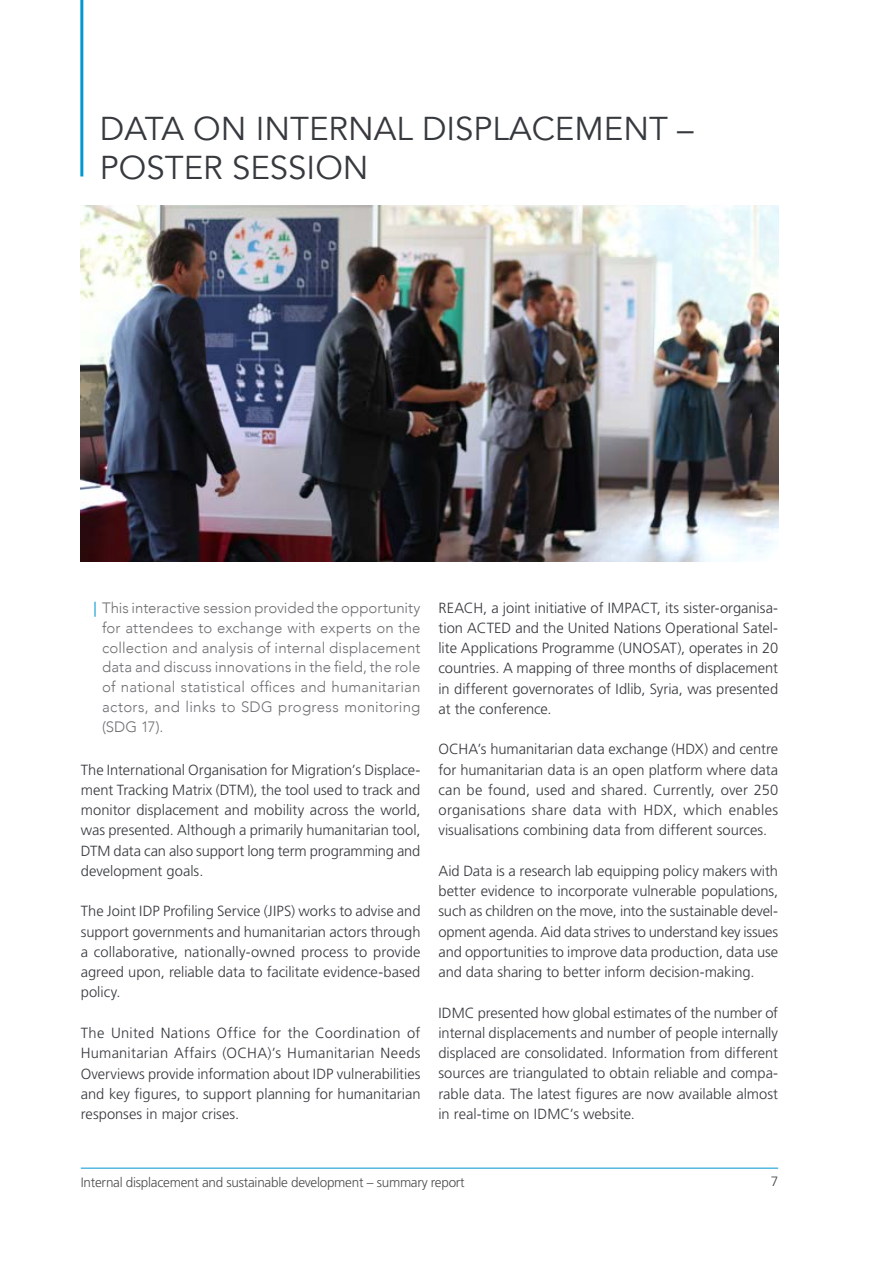
<style>
.page{position:relative;width:893px;height:1263px;background:#fff}
.page>*{position:absolute;margin:0;border:0;box-sizing:border-box;transform-origin:0 0}
.t1{font:33px/39px "Avenir";color:#36393d}
.t2{font:300 15px/20px "Avenir";letter-spacing:.02em;color:#6d6e71;text-align:justify}
.t3{font:300 14.7px/20.2px "Frutiger LT Std";letter-spacing:-.005em;color:#36393d;text-align:justify}
.t4{font:300 13.5px "Frutiger LT Std";letter-spacing:-.02em;color:#4d4d4f}
.t5{font:300 13.5px "Frutiger LT Std";color:#444344}
.s1{font-family:"Frutiger LT Std";color:#0098d1}
</style>
<div class="page">
<hr style="left:81px;top:1168px;width:697px;height:1px;background:#0098d1">
<hr style="left:80px;top:0;width:3px;height:176px;background:#0098d1">
<img style="left:80px;top:206px;width:698px;height:355px">
<h1 class="t1" style="left:100px;top:110px;width:595px">DATA ON I NTERNAL DISPLACEMENT –<br>POSTER SESSI ON</h1>
<p class="t2" style="left:102px;top:597px;width:320px;text-indent:-9px"><span class="s1">|</span> This interactive session provided the opportunity for attendees to exchange with experts on the collection and analysis of internal displacement data and discuss innovations in the field, the role of national statistical offices and humanitarian actors, and links to SDG progress monitoring (SDG 17).</p>
<p class="t3" style="left:81px;top:760px;width:341px">The International Organisation for Migration’s Displace&shy;ment Tracking Matrix (DTM), the tool used to track and monitor displacement and mobility across the world, was presented. Although a primarily humanitarian tool, DTM data can also support long term programming and development goals.</p>
<p class="t3" style="left:81px;top:901px;width:341px">The Joint IDP Profiling Service (JIPS) works to advise and support governments and humanitarian actors through a collaborative, nationally-owned process to provide agreed upon, reliable data to facilitate evidence-based policy.</p>
<p class="t3" style="left:81px;top:1023px;width:341px">The United Nations Office for the Coordination of Humanitarian Affairs (OCHA)’s Humanitarian Needs Overviews provide information about IDP vulnerabilities and key figures, to support planning for humanitarian responses in major crises.</p>
<p class="t3" style="left:438px;top:598px;width:341px">REACH, a joint initiative of IMPACT, its sister-organisa&shy;tion ACTED and the United Nations Operational Satel&shy;lite Applications Programme (UNOSAT), operates in 20 countries. A mapping of three months of displacement in different governorates of Idlib, Syria, was presented at the conference.</p>
<p class="t3" style="left:438px;top:739px;width:341px">OCHA’s humanitarian data exchange (HDX) and centre for humanitarian data is an open platform where data can be found, used and shared. Currently, over 250 organisations share data with HDX, which enables visualisations combining data from different sources.</p>
<p class="t3" style="left:438px;top:861px;width:341px">Aid Data is a research lab equipping policy makers with better evidence to incorporate vulnerable populations, such as children on the move, into the sustainable devel&shy;opment agenda. Aid data strives to understand key issues and opportunities to improve data production, data use and data sharing to better inform decision-making.</p>
<p class="t3" style="left:438px;top:1003px;width:341px">IDMC presented how global estimates of the number of internal displacements and number of people internally displaced are consolidated. Information from different sources are triangulated to obtain reliable and compa&shy;rable data. The latest figures are now available almost in real-time on IDMC’s website.</p>
<p class="t4" style="left:81px;top:1174px;width:385px">Internal displacement and sustainable development – summary report</p>
<p class="t5" style="left:771px;top:1174px;width:9px">7</p>
</div>
